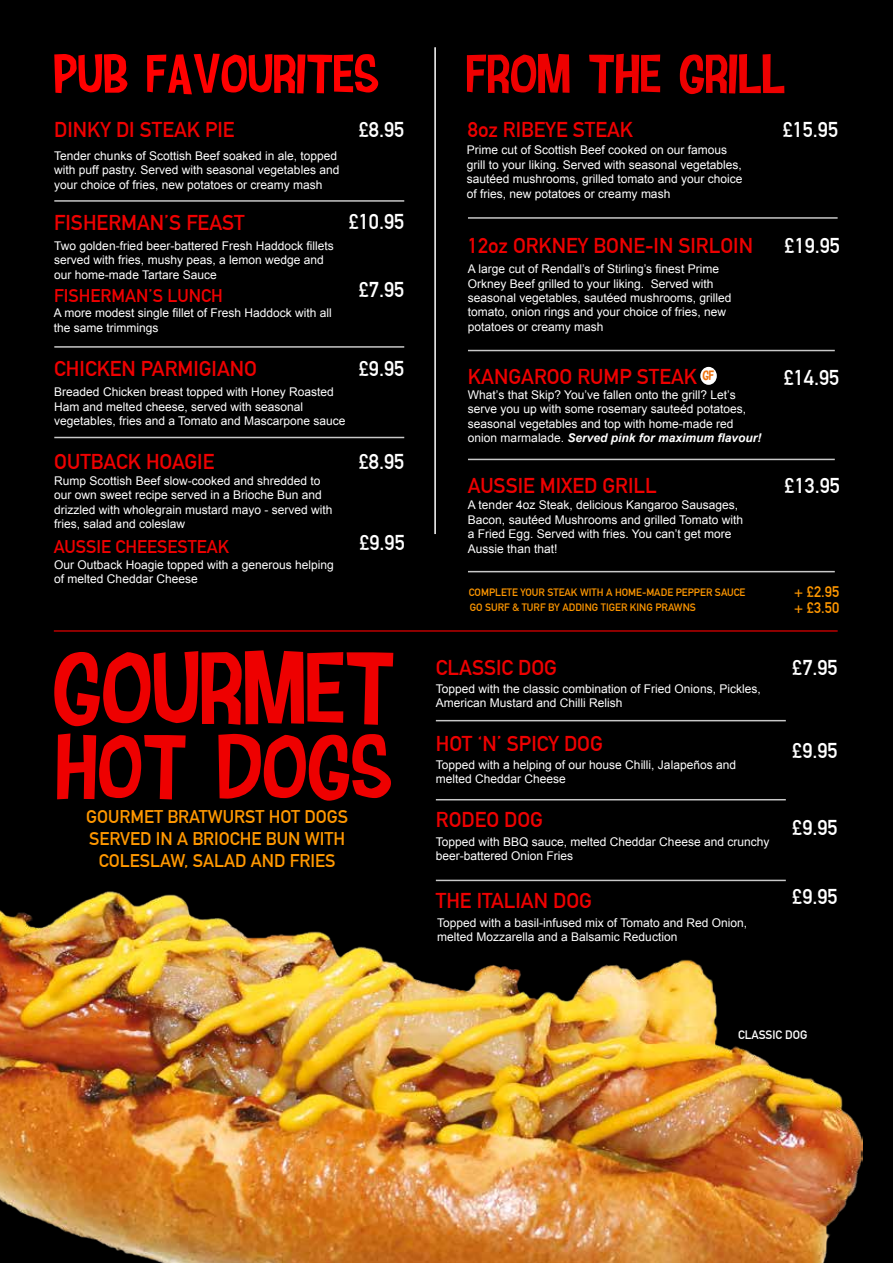
<style>
.page{position:relative;width:893px;height:1263px;background:#000}
.page>*{position:absolute;margin:0;border:0;box-sizing:border-box;transform-origin:0 0}
.t1{font:135px "Cartonsix NC";color:#e00}
.t2{font:120px "Cartonsix NC";color:#e00}
.t3{font:72px "Cartonsix NC";color:#f00}
.t4{font:72px "Cartonsix NC";color:#e00}
.t5{font:700 21px "DIN Alternate";color:#e00}
.t6{font:700 21px "DIN Alternate";color:#fff}
.t7{font:700 18px/21.6px "DIN Alternate";color:#ff9800;text-align:center}
.t8{font:700 18px "DIN Alternate";color:#e00}
.t9{font:18px "Cartonsix NC";color:#ee720e}
.t10{font:700 15px "DIN Alternate";color:#ff9800}
.t11{font:12px/14.4px "Arial";color:#fefefe}
.t12{font:700 12px "DIN Alternate";color:#fff}
.t13{font:700 10.5px "DIN Alternate";color:#ff9800}
.s1{font-weight:700;font-style:italic}
</style>
<div class="page">
<hr style="left:54px;top:200px;width:350px;height:2px;background:#c8c8c8">
<hr style="left:54px;top:346px;width:350px;height:2px;background:#c8c8c8">
<hr style="left:54px;top:437px;width:350px;height:1px;background:#c8c8c8">
<hr style="left:468px;top:217px;width:370px;height:2px;background:#c8c8c8">
<hr style="left:468px;top:459px;width:367px;height:1px;background:#c8c8c8">
<hr style="left:468px;top:350px;width:367px;height:1px;background:#c8c8c8">
<hr style="left:54px;top:630px;width:784px;height:2px;background:#bc0000">
<hr style="left:436px;top:720px;width:350px;height:1px;background:#c8c8c8">
<hr style="left:436px;top:799px;width:350px;height:1px;background:#c8c8c8">
<hr style="left:436px;top:880px;width:350px;height:1px;background:#c8c8c8">
<hr style="left:434px;top:47px;width:2px;height:487px;background:#fff">
<div style="left:700px;top:367px;width:17px;height:18px;background:#fff;border-radius:50%"></div>
<hr style="left:468px;top:571px;width:367px;height:1px;background:#c8c8c8">
<img style="left:0;top:889px;width:863px;height:374px">
<h3 class="t3" style="left:54px;top:37px;width:327px">PUB FAVOURITES</h3>
<h3 class="t5" style="left:54px;top:114px;width:182px">DINKY DI STEAK PIE</h3>
<p class="t11" style="left:54px;top:148px;width:287px">Tender chunks of Scottish Beef soaked in ale, topped with puff pastry. Served with seasonal vegetables and your choice of fries, new potatoes or creamy mash</p>
<h3 class="t6" style="left:359px;top:114px;width:47px">£8.95</h3>
<h3 class="t5" style="left:54px;top:207px;width:192px">FISHERMAN’S FEAST</h3>
<p class="t11" style="left:54px;top:239px;width:281px">Two golden-fried beer-battered Fresh Haddock fillets served with fries, mushy peas, a lemon wedge and our home-made Tartare Sauce</p>
<h3 class="t8" style="left:54px;top:282px;width:170px">FISHERMAN’S LUNCH</h3>
<p class="t11" style="left:54px;top:306px;width:280px">A more modest single fillet of Fresh Haddock with all the same trimmings</p>
<h3 class="t6" style="left:349px;top:205px;width:57px">£10.95</h3>
<h3 class="t6" style="left:359px;top:274px;width:47px">£7.95</h3>
<h3 class="t5" style="left:54px;top:353px;width:204px">CHICKEN PARMIGIANO</h3>
<p class="t11" style="left:54px;top:385px;width:293px">Breaded Chicken breast topped with Honey Roasted<br>Ham and melted cheese, served with seasonal vegetables, fries and a Tomato and Mascarpone sauce</p>
<h3 class="t5" style="left:54px;top:446px;width:162px">OUTBACK HOAGIE</h3>
<p class="t11" style="left:54px;top:474px;width:280px">Rump Scottish Beef slow-cooked and shredded to our own sweet recipe served in a Brioche Bun and drizzled with wholegrain mustard mayo - served with fries, salad and coleslaw</p>
<h3 class="t8" style="left:54px;top:533px;width:177px">AUSSIE CHEESESTEAK</h3>
<p class="t11" style="left:54px;top:557px;width:281px">Our Outback Hoagie topped with a generous helping of melted Cheddar Cheese</p>
<h3 class="t6" style="left:359px;top:352px;width:47px">£9.95</h3>
<h3 class="t6" style="left:359px;top:446px;width:47px">£8.95</h3>
<h3 class="t6" style="left:359px;top:527px;width:47px">£9.95</h3>
<h1 class="t1" style="left:54px;top:619px;width:344px">GOURMET</h1>
<h2 class="t2" style="left:57px;top:705px;width:338px">HOT DOGS</h2>
<h3 class="t7" style="left:86px;top:805px;width:264px">GOURMET BRATWURST HOT DOGS<br>SERVED IN A BRIOCHE BUN WITH<br>COLESLAW, SALAD AND FRIES</h3>
<h3 class="t4" style="left:467px;top:37px;width:321px">FROM THE GRILL</h3>
<h3 class="t5" style="left:468px;top:114px;width:167px">8oz RIBEYE STEAK</h3>
<p class="t11" style="left:467px;top:143px;width:277px">Prime cut of Scottish Beef cooked on our famous grill to your liking. Served with seasonal vegetables, sautéed mushrooms, grilled tomato and your choice of fries, new potatoes or creamy mash</p>
<h3 class="t6" style="left:783px;top:114px;width:57px">£15.95</h3>
<h3 class="t5" style="left:468px;top:230px;width:287px">12oz ORKNEY BONE-IN SIRLOIN</h3>
<p class="t11" style="left:468px;top:262px;width:265px">A large cut of Rendall’s of Stirling’s finest Prime Orkney Beef grilled to your liking. Served with seasonal vegetables, sautéed mushrooms, grilled tomato, onion rings and your choice of fries, new potatoes or creamy mash</p>
<h3 class="t5" style="left:468px;top:361px;width:231px">KANGAROO RUMP STEAK</h3>
<p class="t11" style="left:468px;top:388px;width:295px">What’s that Skip? You’ve fallen onto the grill? Let’s serve you up with some rosemary sauteéd potatoes, seasonal vegetables and top with home-made red onion marmalade. <span class="s1">Served pink for maximum flavour!</span></p>
<h3 class="t9" style="left:703px;top:366px;width:13px">GF</h3>
<h3 class="t5" style="left:468px;top:470px;width:190px">AUSSIE MIXED GRILL</h3>
<p class="t11" style="left:468px;top:498px;width:277px">A tender 4oz Steak, delicious Kangaroo Sausages, Bacon, sautéed Mushrooms and grilled Tomato with a Fried Egg. Served with fries. You can’t get more Aussie than that!</p>
<h3 class="t6" style="left:785px;top:230px;width:57px">£19.95</h3>
<h3 class="t6" style="left:784px;top:361px;width:57px">£14.95</h3>
<h3 class="t6" style="left:785px;top:469px;width:57px">£13.95</h3>
<p class="t13" style="left:469px;top:584px;width:278px">COMPLETE YOUR STEAK WITH A HOME-MADE PEPPER SAUCE</p>
<p class="t10" style="left:794px;top:580px;width:46px">+ £2.95</p>
<p class="t13" style="left:470px;top:599px;width:228px">GO SURF &amp; TURF BY ADDING TIGER KING PRAWNS</p>
<p class="t10" style="left:794px;top:596px;width:46px">+ £3.50</p>
<h3 class="t5" style="left:436px;top:652px;width:123px">CLASSIC DOG</h3>
<p class="t11" style="left:436px;top:681px;width:326px">Topped with the classic combination of Fried Onions, Pickles,<br>American Mustard and Chilli Relish</p>
<h3 class="t5" style="left:436px;top:727px;width:169px">HOT ‘N’ SPICY DOG</h3>
<p class="t11" style="left:436px;top:757px;width:302px">Topped with a helping of our house Chilli, Jalapeños and melted Cheddar Cheese</p>
<h3 class="t5" style="left:436px;top:804px;width:109px">RODEO DOG</h3>
<p class="t11" style="left:436px;top:834px;width:335px">Topped with BBQ sauce, melted Cheddar Cheese and crunchy beer-battered Onion Fries</p>
<h3 class="t5" style="left:436px;top:884px;width:158px">THE ITALIAN DOG</h3>
<p class="t11" style="left:437px;top:915px;width:311px">Topped with a basil-infused mix of Tomato and Red Onion, melted Mozzarella and a Balsamic Reduction</p>
<h3 class="t6" style="left:792px;top:651px;width:47px">£7.95</h3>
<h3 class="t6" style="left:792px;top:735px;width:47px">£9.95</h3>
<h3 class="t6" style="left:792px;top:811px;width:47px">£9.95</h3>
<h3 class="t6" style="left:792px;top:881px;width:47px">£9.95</h3>
<p class="t12" style="left:738px;top:1025px;width:71px">CLASSIC DOG</p>
</div>
